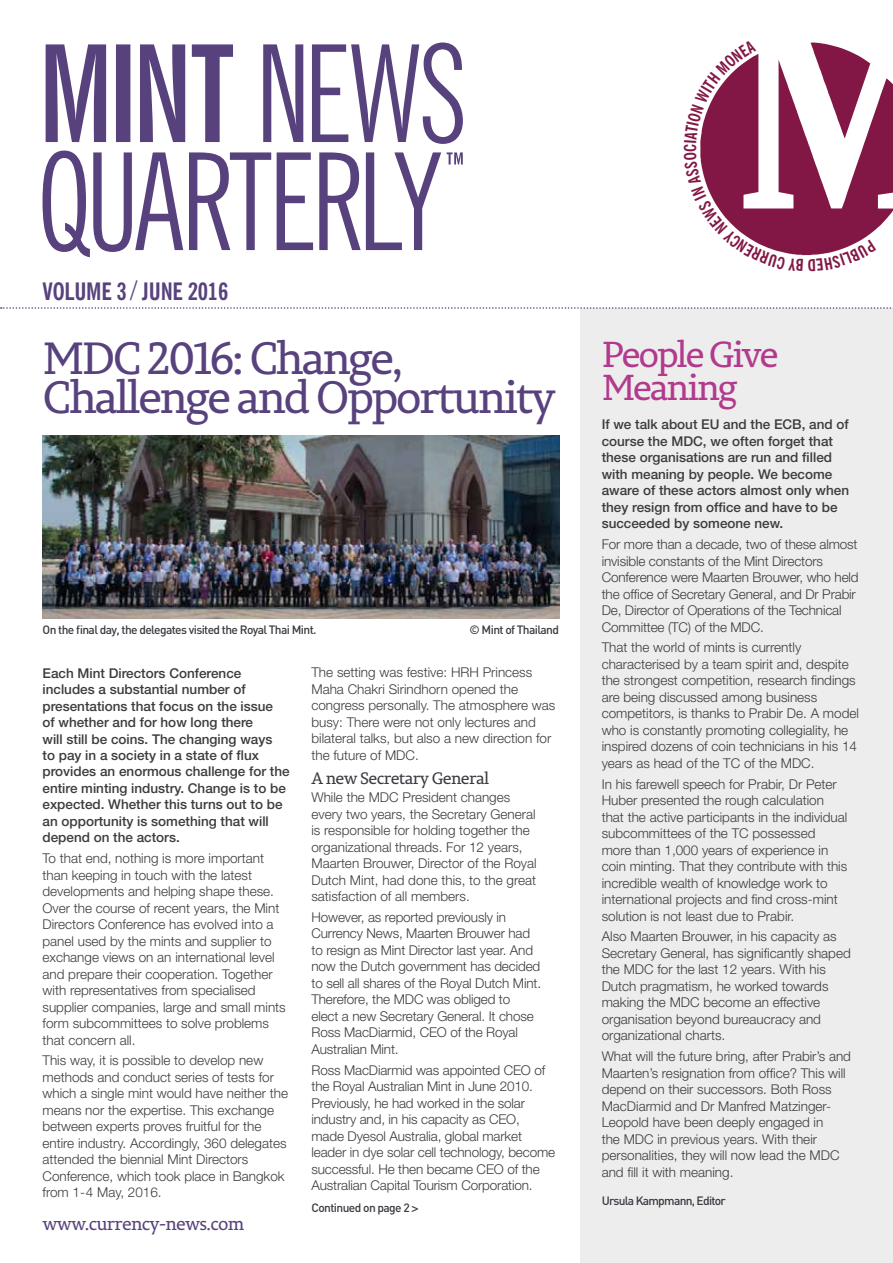
<style>
.page{position:relative;width:893px;height:1263px;background:#fff}
.page>*{position:absolute;margin:0;border:0;box-sizing:border-box;transform-origin:0 0}
.t1{font:45px/39px "Permian Slab Serif Typeface";letter-spacing:-.06em;color:#58427e}
.t2{font:36px/33px "Permian Slab Serif Typeface";letter-spacing:-.065em;color:#b23a8d}
.t3{font:700 condensed 24px "News Gothic BT";letter-spacing:-.01em;color:#58427e}
.t4{font:18px "Permian Slab Serif Typeface";letter-spacing:-.04em;color:#58427e}
.t5{font:16.5px "Permian Slab Serif Typeface";letter-spacing:-.04em;color:#393b41}
.t6{font:300 13.5px/16.5px "Helvetica Neue";color:#3c3c3b}
.t7{font:500 13.5px/16.5px "Helvetica Neue";color:#3c3c3b}
.t8{font:500 12px "DIN";letter-spacing:-.05em;color:#393b41}
.s1{font-weight:400}
.s2{font-family:"Helvetica Neue"}
</style>
<div class="page">
<div style="left:580px;top:308px;width:313px;height:955px;background:#ededed"></div>
<svg style="left:1px;top:307px;width:892px;height:2px"></svg>
<svg style="left:447px;top:152px;width:16px;height:12px"></svg>
<svg style="left:43px;top:151px;width:398px;height:106px"></svg>
<svg style="left:46px;top:44px;width:187px;height:98px"></svg>
<svg style="left:263px;top:44px;width:40px;height:98px"></svg>
<svg style="left:312px;top:43px;width:151px;height:101px"></svg>
<img style="left:43px;top:436px;width:516px;height:183px">
<svg style="left:700px;top:42px;width:193px;height:214px"></svg>
<h3 class="t3" style="left:43px;top:277px;width:187px">VOLUME 3 <span class="s1">/</span> JUNE 2016</h3>
<h1 class="t1" style="left:43px;top:337px;width:515px">MDC 2016: Change,<br>Challenge and Opportunity</h1>
<p class="t8" style="left:43px;top:622px;width:276px">On the final day, the delegates visited the Royal Thai Mint.</p>
<p class="t8" style="left:470px;top:622px;width:91px">© Mint of Thailand</p>
<p class="t7" style="left:43px;top:664px;width:249px">Each Mint Directors Conference includes a substantial number of presentations that focus on the issue<br>of whether and for how long there<br>will still be coins. The changing ways<br>to pay in a society in a state of flux provides an enormous challenge for the entire minting industry. Change is to be expected. Whether this turns out to be an opportunity is something that will depend on the actors.</p>
<p class="t6" style="left:43px;top:850px;width:245px">To that end, nothing is more important than keeping in touch with the latest developments and helping shape these.<br>Over the course of recent years, the Mint Directors Conference has evolved into a panel used by the mints and supplier to exchange views on an international level and prepare their cooperation. Together with representatives from specialised supplier companies, large and small mints form subcommittees to solve problems that concern all.</p>
<p class="t6" style="left:43px;top:1052px;width:247px">This way, it is possible to develop new methods and conduct series of tests for which a single mint would have neither the means nor the expertise. This exchange between experts proves fruitful for the entire industry. Accordingly, 360 delegates attended the biennial Mint Directors Conference, which took place in Bangkok from 1-4 May, 2016.</p>
<h3 class="t4" style="left:43px;top:1209px;width:203px">www.currency-news.com</h3>
<p class="t6" style="left:311px;top:664px;width:245px">The setting was festive: HRH Princess Maha Chakri Sirindhorn opened the congress personally. The atmosphere was busy: There were not only lectures and bilateral talks, but also a new direction for the future of MDC.</p>
<p class="t5" style="left:311px;top:765px;width:179px">A new Secretary General</p>
<p class="t6" style="left:311px;top:789px;width:227px">While the MDC President changes every two years, the Secretary General is responsible for holding together the organizational threads. For 12 years, Maarten Brouwer, Director of the Royal Dutch Mint, had done this, to the great satisfaction of all members.</p>
<p class="t6" style="left:311px;top:908px;width:231px">However, as reported previously in Currency News, Maarten Brouwer had to resign as Mint Director last year. And now the Dutch government has decided to sell all shares of the Royal Dutch Mint.<br>Therefore, the MDC was obliged to<br>elect a new Secretary General. It chose Ross MacDiarmid, CEO of the Royal Australian Mint.</p>
<p class="t6" style="left:311px;top:1061px;width:245px">Ross MacDiarmid was appointed CEO of the Royal Australian Mint in June 2010.<br>Previously, he had worked in the solar industry and, in his capacity as CEO, made Dyesol Australia, global market leader in dye solar cell technology, become successful. He then became CEO of the Australian Capital Tourism Corporation.</p>
<p class="t8" style="left:311px;top:1200px;width:109px">Continued on page 2 <span class="s2">&gt;</span></p>
<h2 class="t2" style="left:602px;top:337px;width:179px">People Give<br>Meaning</h2>
<p class="t7" style="left:602px;top:416px;width:249px">If we talk about EU and the ECB, and of course the MDC, we often forget that these organisations are run and filled with meaning by people. We become aware of these actors almost only when they resign from office and have to be succeeded by someone new.</p>
<p class="t6" style="left:602px;top:536px;width:259px">For more than a decade, two of these almost invisible constants of the Mint Directors Conference were Maarten Brouwer, who held the office of Secretary General, and Dr Prabir De, Director of Operations of the Technical Committee (TC) of the MDC.</p>
<p class="t6" style="left:602px;top:639px;width:259px">That the world of mints is currently characterised by a team spirit and, despite the strongest competition, research findings are being discussed among business competitors, is thanks to Prabir De. A model who is constantly promoting collegiality, he inspired dozens of coin technicians in his 14 years as head of the TC of the MDC.</p>
<p class="t6" style="left:602px;top:775px;width:247px">In his farewell speech for Prabir, Dr Peter Huber presented the rough calculation that the active participants in the individual subcommittees of the TC possessed more than 1,000 years of experience in coin minting. That they contribute with this incredible wealth of knowledge work to international projects and find cross-mint solution is not least due to Prabir.</p>
<p class="t6" style="left:602px;top:928px;width:251px">Also Maarten Brouwer, in his capacity as Secretary General, has significantly shaped the MDC for the last 12 years. With his Dutch pragmatism, he worked towards making the MDC become an effective organisation beyond bureaucracy and organizational charts.</p>
<p class="t6" style="left:602px;top:1048px;width:251px">What will the future bring, after Prabir’s and Maarten’s resignation from office? This will depend on their successors. Both Ross MacDiarmid and Dr Manfred Matzinger-Leopold have been deeply engaged in<br>the MDC in previous years. With their personalities, they will now lead the MDC and fill it with meaning.</p>
<p class="t8" style="left:602px;top:1193px;width:126px">Ursula Kampmann, Editor</p>
</div>
